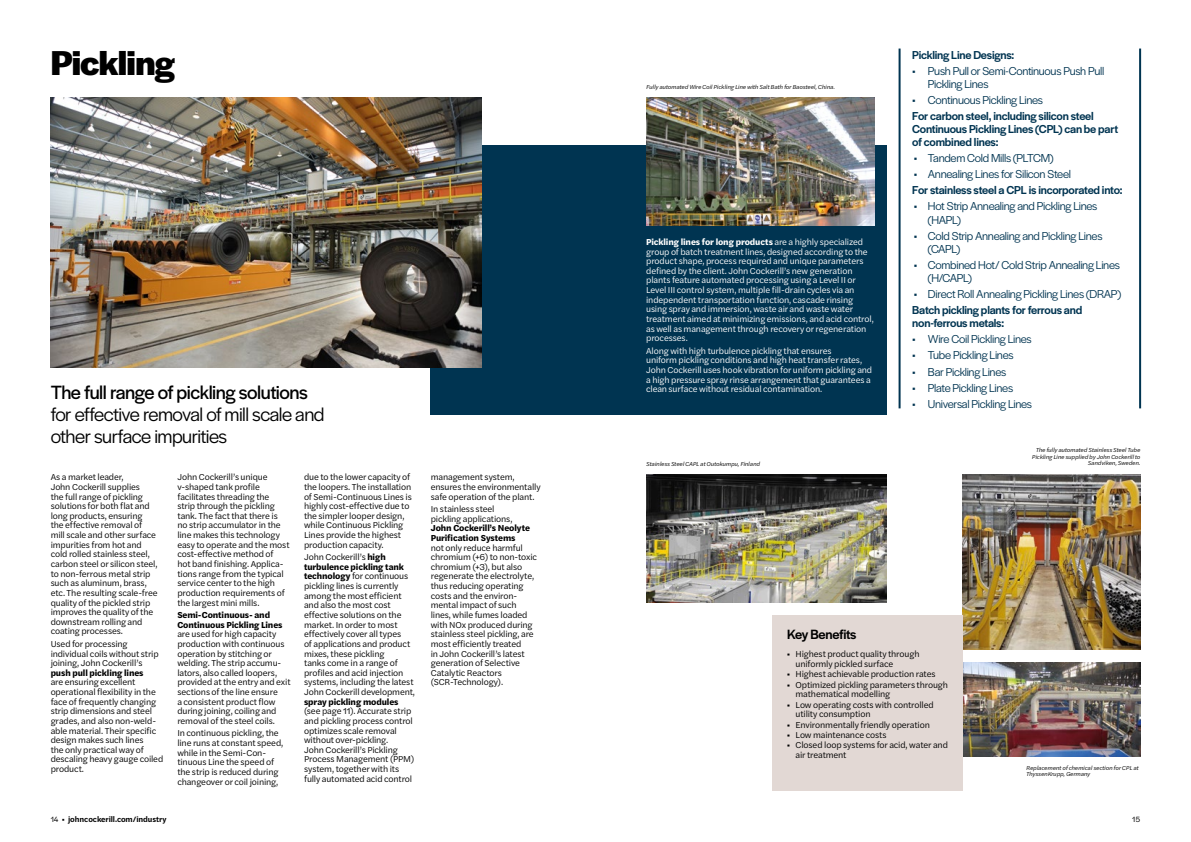
<style>
.page{position:relative;width:1191px;height:842px;background:#fff}
.page>*{position:absolute;margin:0;border:0;box-sizing:border-box;transform-origin:0 0}
.t1{font:700 36px "Halyard Display";letter-spacing:-.02em;color:#000}
.t2{font:20px/22px "Halyard Display";letter-spacing:-.03em;color:#000}
.t3{font:20px "Halyard Display";letter-spacing:-.025em;color:#000}
.t4{font:500 14px "Halyard Display";letter-spacing:-.025em;color:#000}
.t5{font:12px/13.2px "Halyard Display";letter-spacing:-.025em;color:#003451}
.t6{font:500 12px/13.2px "Halyard Display";letter-spacing:-.02em;color:#003451}
.t7{font:9px/9.6px "Halyard Text";letter-spacing:-.015em;color:#000}
.t8{font:9px/9.6px "Halyard Text";letter-spacing:-.015em;color:#fff}
.t9{font:700 9px/9.6px "Halyard Text";letter-spacing:-.01em;color:#000}
.t10{font:600 8px "Halyard Text";letter-spacing:-.01em;color:#000}
.t11{font:8px "Halyard Text";color:#000}
.t12{font:italic 6px/6.4px "Halyard Text";letter-spacing:-.01em;color:#000;text-align:right}
.s1{font-weight:700}
.s2{font-family:"Halyard Display";font-weight:900}
.s3{font-weight:400}
</style>
<div class="page">
<div style="left:431px;top:145px;width:456px;height:270px;background:#003451"></div>
<img style="left:51px;top:98px;width:430px;height:270px">
<img style="left:962px;top:474px;width:178px;height:175px">
<img style="left:963px;top:663px;width:177px;height:94px">
<img style="left:646px;top:474px;width:241px;height:129px">
<img style="left:646px;top:98px;width:228px;height:128px">
<hr style="left:898px;top:49px;width:2px;height:359px;background:#003451">
<hr style="left:1139px;top:49px;width:2px;height:359px;background:#003451">
<div style="left:773px;top:616px;width:190px;height:175px;background:#e2d8d4"></div>
<h1 class="t1" style="left:51px;top:37px;width:126px">Pickling</h1>
<h2 class="t3" style="left:51px;top:378px;width:259px">The full range of pickling solutions</h2>
<h2 class="t2" style="left:51px;top:402px;width:275px">for effective removal of mill scale and other surface impurities</h2>
<p class="t7" style="left:51px;top:472px;width:108px">As a market leader,<br>John Cockerill supplies<br>the full range of pickling solutions for both flat and long products, ensuring the effective removal of mill scale and other surface impurities from hot and cold rolled stainless steel, carbon steel or silicon steel, to non-ferrous metal strip such as aluminum, brass, etc. The resulting scale-free quality of the pickled strip improves the quality of the downstream rolling and coating processes.</p>
<p class="t7" style="left:51px;top:639px;width:109px">Used for processing individual coils without strip joining, John Cockerill’s</p>
<p class="t9" style="left:51px;top:667px;width:94px">push pull pickling lines</p>
<p class="t7" style="left:51px;top:677px;width:114px">are ensuring excellent operational flexibility in the face of frequently changing strip dimensions and steel grades, and also non-weld&shy;able material. Their specific design makes such lines<br>the only practical way of descaling heavy gauge coiled product.</p>
<p class="t7" style="left:177px;top:472px;width:114px">John Cockerill’s unique v-shaped tank profile facilitates threading the<br>strip through the pickling tank. The fact that there is no strip accumulator in the line makes this technology easy to operate and the most cost-effective method of<br>hot band finishing. Applica&shy;tions range from the typical service center to the high production requirements of the largest mini mills.</p>
<p class="t9" style="left:177px;top:609px;width:107px">Semi-Continuous- and<br>Continuous Pickling Lines</p>
<p class="t7" style="left:177px;top:629px;width:115px">are used for high capacity production with continuous operation by stitching or welding. The strip accumu&shy;lators, also called loopers, provided at the entry and exit sections of the line ensure<br>a consistent product flow during joining, coiling and removal of the steel coils.</p>
<p class="t7" style="left:177px;top:728px;width:107px">In continuous pickling, the line runs at constant speed, while in the Semi-Con&shy;tinuous Line the speed of the strip is reduced during changeover or coil joining,</p>
<p class="t7" style="left:304px;top:472px;width:109px">due to the lower capacity of the loopers. The installation of Semi-Continuous Lines is highly cost-effective due to the simpler looper design, while Continuous Pickling<br>Lines provide the highest production capacity.</p>
<p class="t7" style="left:304px;top:552px;width:112px">John Cockerill’s <span class="s1">high turbulence pickling tank technology</span> for continuous pickling lines is currently among the most efficient and also the most cost effective solutions on the market. In order to most effectively cover all types<br>of applications and product mixes, these pickling<br>tanks come in a range of profiles and acid injection systems, including the latest<br>John Cockerill development,</p>
<p class="t9" style="left:304px;top:696px;width:96px">spray pickling modules</p>
<p class="t7" style="left:304px;top:706px;width:112px">(see page 11). Accurate strip and pickling process control optimizes scale removal without over-pickling.<br>John Cockerill’s Pickling<br>Process Management (PPM) system, together with its fully automated acid control</p>
<p class="t7" style="left:431px;top:472px;width:111px">management system, ensures the environmentally safe operation of the plant.</p>
<p class="t7" style="left:431px;top:504px;width:83px">In stainless steel pickling applications,</p>
<p class="t9" style="left:431px;top:523px;width:101px">John Cockerill’s Neolyte<br>Purification Systems</p>
<p class="t7" style="left:431px;top:542px;width:108px">not only reduce harmful chromium (+6) to non-toxic chromium (+3), but also regenerate the electrolyte, thus reducing operating costs and the environ&shy;mental impact of such lines, while fumes loaded with NOx produced during stainless steel pickling, are most efficiently treated<br>in John Cockerill’s latest generation of Selective<br>Catalytic Reactors (SCR-Technology).</p>
<p class="t12" style="left:646px;top:83px;width:190px">Fully automated Wire Coil Pickling Line with Salt Bath for Baosteel, China.</p>
<p class="t8" style="left:646px;top:237px;width:229px"><span class="s1">Pickling lines for long products</span> are a highly specialized group of batch treatment lines, designed according to the product shape, process required and unique parameters defined by the client. John Cockerill’s new generation plants feature automated processing using a Level II or Level III control system, multiple fill-drain cycles via an independent transportation function, cascade rinsing using spray and immersion, waste air and waste water treatment aimed at minimizing emissions, and acid control, as well as management through recovery or regeneration processes.</p>
<p class="t8" style="left:646px;top:345px;width:228px">Along with high turbulence pickling that ensures<br>uniform pickling conditions and high heat transfer rates, John Cockerill uses hook vibration for uniform pickling and a high pressure spray rinse arrangement that guarantees a clean surface without residual contamination.</p>
<h3 class="t6" style="left:912px;top:47px;width:103px">Pickling Line Designs:</h3>
<h3 class="t5" style="left:928px;top:63px;width:178px;text-indent:-16px">• Push Pull or Semi-Continuous Push Pull<br>Pickling Lines</h3>
<h3 class="t5" style="left:912px;top:93px;width:132px">• Continuous Pickling Lines</h3>
<h3 class="t6" style="left:912px;top:109px;width:207px">For carbon steel, including silicon steel<br>Continuous Pickling Lines (CPL) can be part of combined lines:</h3>
<h3 class="t5" style="left:913px;top:151px;width:141px">• Tandem Cold Mills (PLTCM)</h3>
<h3 class="t5" style="left:913px;top:167px;width:159px">• Annealing Lines for Silicon Steel</h3>
<h3 class="t6" style="left:912px;top:183px;width:212px">For stainless steel a CPL is incorporated into:</h3>
<h3 class="t5" style="left:928px;top:199px;width:171px;text-indent:-14px">• Hot Strip Annealing and Pickling Lines (HAPL)</h3>
<h3 class="t5" style="left:928px;top:228px;width:176px;text-indent:-14px">• Cold Strip Annealing and Pickling Lines (CAPL)</h3>
<h3 class="t5" style="left:928px;top:258px;width:194px;text-indent:-14px">• Combined Hot/ Cold Strip Annealing Lines (H/CAPL)</h3>
<h3 class="t5" style="left:913px;top:287px;width:209px">• Direct Roll Annealing Pickling Lines (DRAP)</h3>
<h3 class="t6" style="left:912px;top:303px;width:171px">Batch pickling plants for ferrous and non-ferrous metals:</h3>
<h3 class="t5" style="left:912px;top:332px;width:121px">• Wire Coil Pickling Lines</h3>
<h3 class="t5" style="left:912px;top:348px;width:103px">• Tube Pickling Lines</h3>
<h3 class="t5" style="left:912px;top:364px;width:96px">• Bar Pickling Lines</h3>
<h3 class="t5" style="left:912px;top:380px;width:102px">• Plate Pickling Lines</h3>
<h3 class="t5" style="left:912px;top:396px;width:121px">• Universal Pickling Lines</h3>
<p class="t12" style="left:1032px;top:447px;width:110px">The fully automated Stainless Steel Tube<br>Pickling Line supplied by John Cockerill to</p>
<p class="t12" style="left:646px;top:460px;width:115px">Stainless Steel CAPL at Outokumpu, Finland</p>
<p class="t12" style="left:1088px;top:460px;width:54px">Sandviken, Sweden.</p>
<h3 class="t4" style="left:787px;top:624px;width:71px">Key Benefits</h3>
<p class="t7" style="left:787px;top:649px;width:134px"><span class="s2">·</span> Highest product quality through</p>
<p class="t7" style="left:795px;top:659px;width:99px">uniformly pickled surface</p>
<p class="t7" style="left:787px;top:669px;width:150px"><span class="s2">·</span> Highest achievable production rates</p>
<p class="t7" style="left:787px;top:679px;width:162px"><span class="s2">·</span> Optimized pickling parameters through</p>
<p class="t7" style="left:795px;top:689px;width:96px">mathematical modelling</p>
<p class="t7" style="left:787px;top:699px;width:148px"><span class="s2">·</span> Low operating costs with controlled</p>
<p class="t7" style="left:795px;top:709px;width:77px">utility consumption</p>
<p class="t7" style="left:787px;top:719px;width:144px"><span class="s2">·</span> Environmentally friendly operation</p>
<p class="t7" style="left:787px;top:729px;width:101px"><span class="s2">·</span> Low maintenance costs</p>
<p class="t7" style="left:787px;top:740px;width:162px"><span class="s2">·</span> Closed loop systems for acid, water and</p>
<p class="t7" style="left:795px;top:749px;width:52px">air treatment</p>
<p class="t12" style="left:1026px;top:764px;width:114px;text-align:left">Replacement of chemical section for CPL at<br>ThyssenKrupp, Germany</p>
<p class="t10" style="left:51px;top:813px;width:117px"><span class="s3">14</span> • johncockerill.com/industry</p>
<p class="t11" style="left:1132px;top:813px;width:10px">15</p>
</div>
